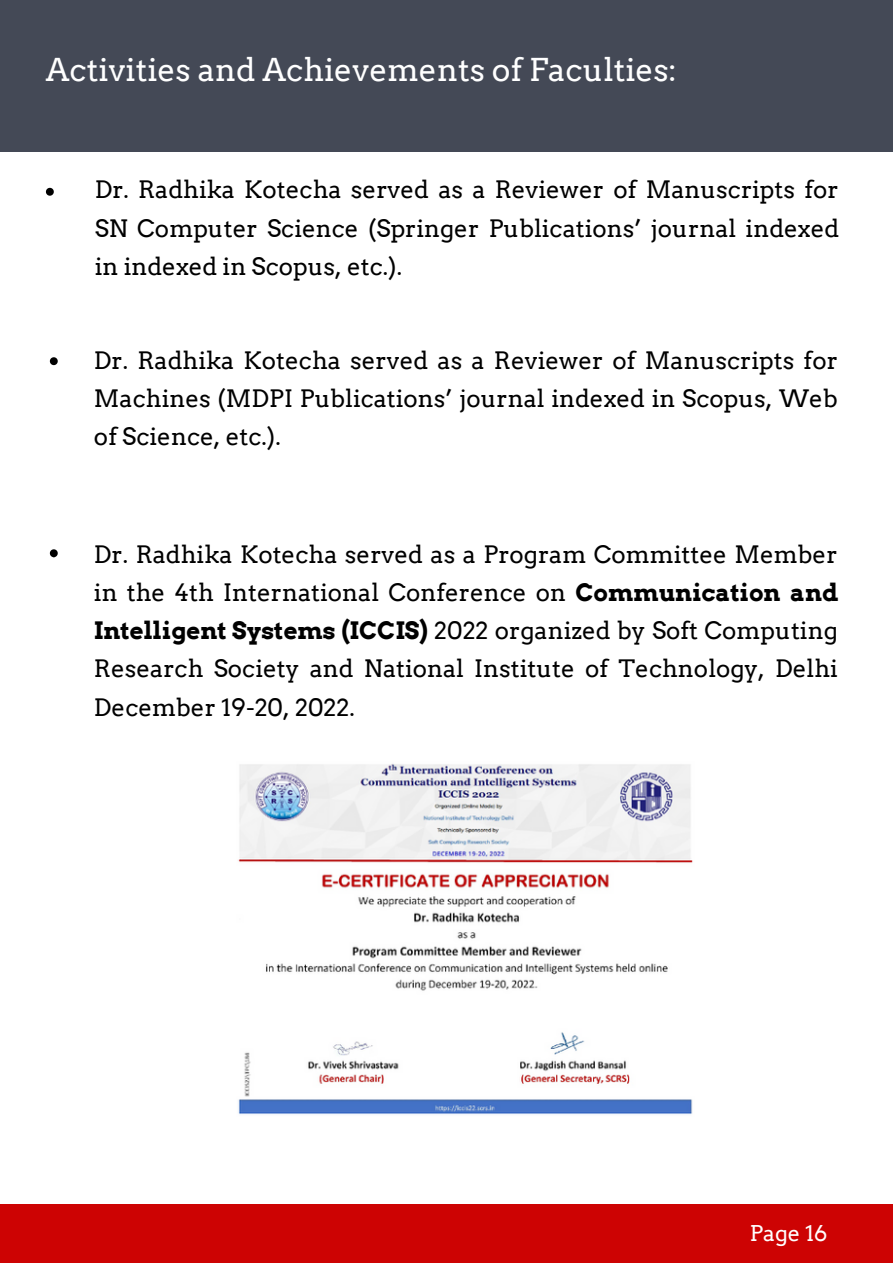
<style>
.page{position:relative;width:893px;height:1264px;background:#fff}
.page>*{position:absolute;margin:0;border:0;box-sizing:border-box;transform-origin:0 0}
.t1{font:31.5px "Arvo";color:#fff}
.t2{font:24px/38.2px "Arvo";color:#000;text-align:justify}
.t3{font:21.75px "Arvo";color:#fff}
.s1{font-weight:700}
</style>
<div class="page">
<div style="left:0;top:1200px;width:892px;height:62px;background:#cd0303"></div>
<div style="left:0;top:0;width:892px;height:152px;background:#444956"></div>
<svg style="left:46px;top:188px;width:8px;height:8px"></svg>
<svg style="left:50px;top:357px;width:8px;height:8px"></svg>
<svg style="left:50px;top:549px;width:8px;height:8px"></svg>
<img style="left:238px;top:764px;width:455px;height:351px">
<h1 class="t1" style="left:46px;top:50px;width:632px">Activities and Achievements of Faculties:</h1>
<p class="t2" style="left:95px;top:171px;width:746px">Dr. Radhika Kotecha served as a Reviewer of Manuscripts for SN Computer Science (Springer Publications’ journal indexed in indexed in Scopus, etc.).</p>
<p class="t2" style="left:94px;top:341px;width:745px">Dr. Radhika Kotecha served as a Reviewer of Manuscripts for Machines (MDPI Publications’ journal indexed in Scopus, Web of Science, etc.).</p>
<p class="t2" style="left:94px;top:535px;width:746px">Dr. Radhika Kotecha served as a Program Committee Member in the 4th International Conference on <span class="s1">Communication and Intelligent Systems (ICCIS)</span> 2022 organized by Soft Computing Research Society and National Institute of Technology, Delhi December 19-20, 2022.</p>
<p class="t3" style="left:749px;top:1220px;width:79px">Page 16</p>
</div>
